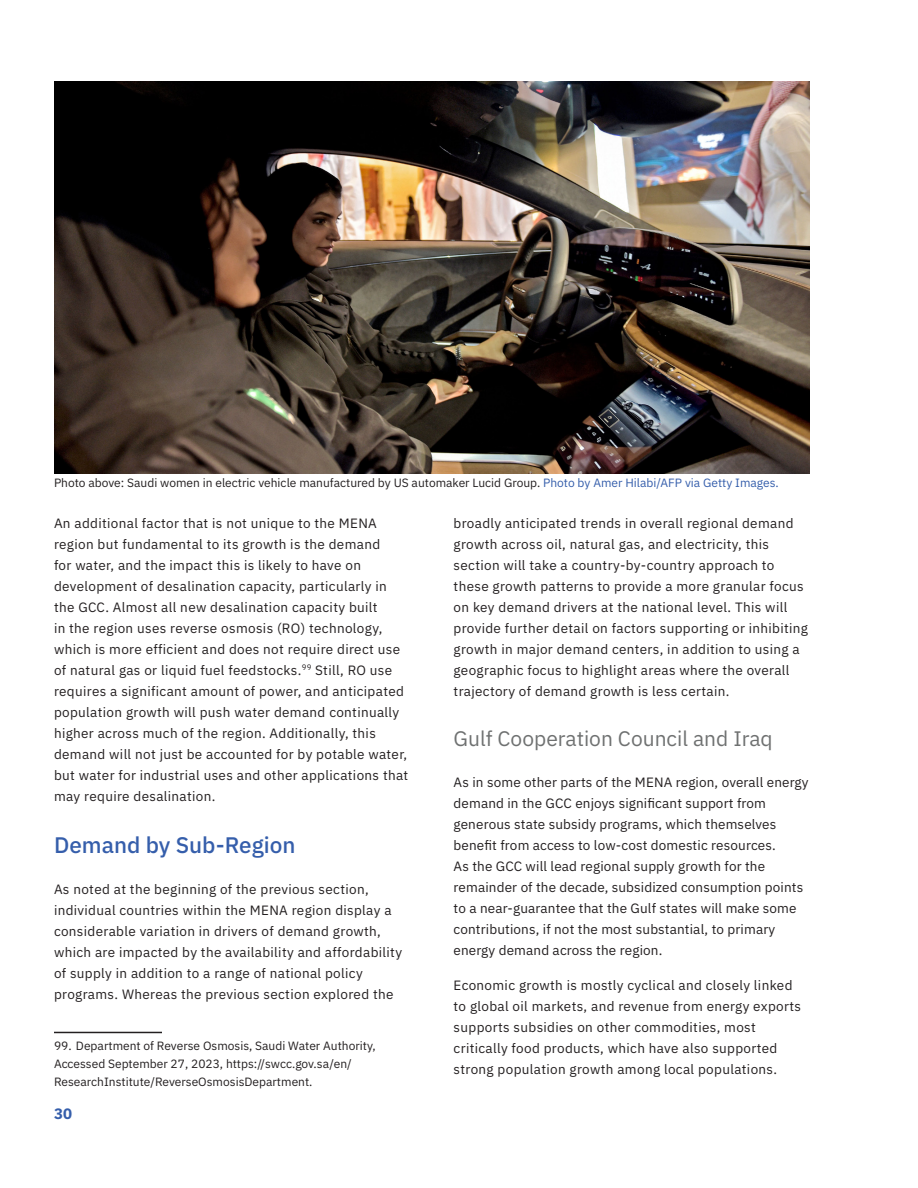
<style>
.page{position:relative;width:918px;height:1188px;background:#fff}
.page>*{position:absolute;margin:0;border:0;box-sizing:border-box;transform-origin:0 0}
.Subhead_-_1{font:500 22.5px "IBM Plex Sans";color:#355eab}
.Subhead_-_2{font:21px "IBM Plex Sans";color:#6f7171}
.t1{font:700 15px "IBM Plex Sans";color:#355eab}
.Paragraph_Style{font:13.5px/21px "IBM Plex Sans";letter-spacing:.025em;color:#231f20}
.Foot_Note{font:12px/18px "IBM Plex Sans";color:#231f20}
.Subhead_-_2-2{font:12px "IBM Plex Sans";color:#231f20}
.s1{color:#355eab}
</style>
<div class="page">
<hr style="left:54px;top:1032px;width:108px;height:1px;background:#231f20">
<img style="left:54px;top:81px;width:756px;height:392px">
<p class="Subhead_-_2-2" style="left:54px;top:474px;width:726px">Photo above: Saudi women in electric vehicle manufactured by US automaker Lucid Group. <span class="s1">Photo by Amer Hilabi/AFP via Getty Images.</span></p>
<p class="Paragraph_Style" style="left:54px;top:511px;width:356px">An additional factor that is not unique to the MENA region but fundamental to its growth is the demand<br>for water, and the impact this is likely to have on development of desalination capacity, particularly in the GCC. Almost all new desalination capacity built<br>in the region uses reverse osmosis (RO) technology, which is more efficient and does not require direct use of natural gas or liquid fuel feedstocks.<sup>99</sup> Still, RO use requires a significant amount of power, and anticipated population growth will push water demand continually higher across much of the region. Additionally, this demand will not just be accounted for by potable water, but water for industrial uses and other applications that may require desalination.</p>
<p class="Subhead_-_1" style="left:54px;top:827px;width:243px">Demand by Sub-Region</p>
<p class="Paragraph_Style" style="left:54px;top:877px;width:350px">As noted at the beginning of the previous section, individual countries within the MENA region display a considerable variation in drivers of demand growth, which are impacted by the availability and affordability of supply in addition to a range of national policy programs. Whereas the previous section explored the</p>
<p class="Foot_Note" style="left:54px;top:1036px;width:323px">99. Department of Reverse Osmosis, Saudi Water Authority,<br>Accessed September 27, 2023, https://swcc.gov.sa/en/<br>ResearchInstitute/ReverseOsmosisDepartment.</p>
<p class="t1" style="left:54px;top:1101px;width:19px">30</p>
<p class="Paragraph_Style" style="left:454px;top:511px;width:356px">broadly anticipated trends in overall regional demand growth across oil, natural gas, and electricity, this section will take a country-by-country approach to these growth patterns to provide a more granular focus on key demand drivers at the national level. This will provide further detail on factors supporting or inhibiting growth in major demand centers, in addition to using a geographic focus to highlight areas where the overall trajectory of demand growth is less certain.</p>
<p class="Subhead_-_2" style="left:454px;top:723px;width:321px">Gulf Cooperation Council and Iraq</p>
<p class="Paragraph_Style" style="left:454px;top:771px;width:356px">As in some other parts of the MENA region, overall energy demand in the GCC enjoys significant support from generous state subsidy programs, which themselves benefit from access to low-cost domestic resources.<br>As the GCC will lead regional supply growth for the remainder of the decade, subsidized consumption points to a near-guarantee that the Gulf states will make some contributions, if not the most substantial, to primary energy demand across the region.</p>
<p class="Paragraph_Style" style="left:454px;top:973px;width:349px">Economic growth is mostly cyclical and closely linked to global oil markets, and revenue from energy exports supports subsidies on other commodities, most critically food products, which have also supported strong population growth among local populations.</p>
</div>
